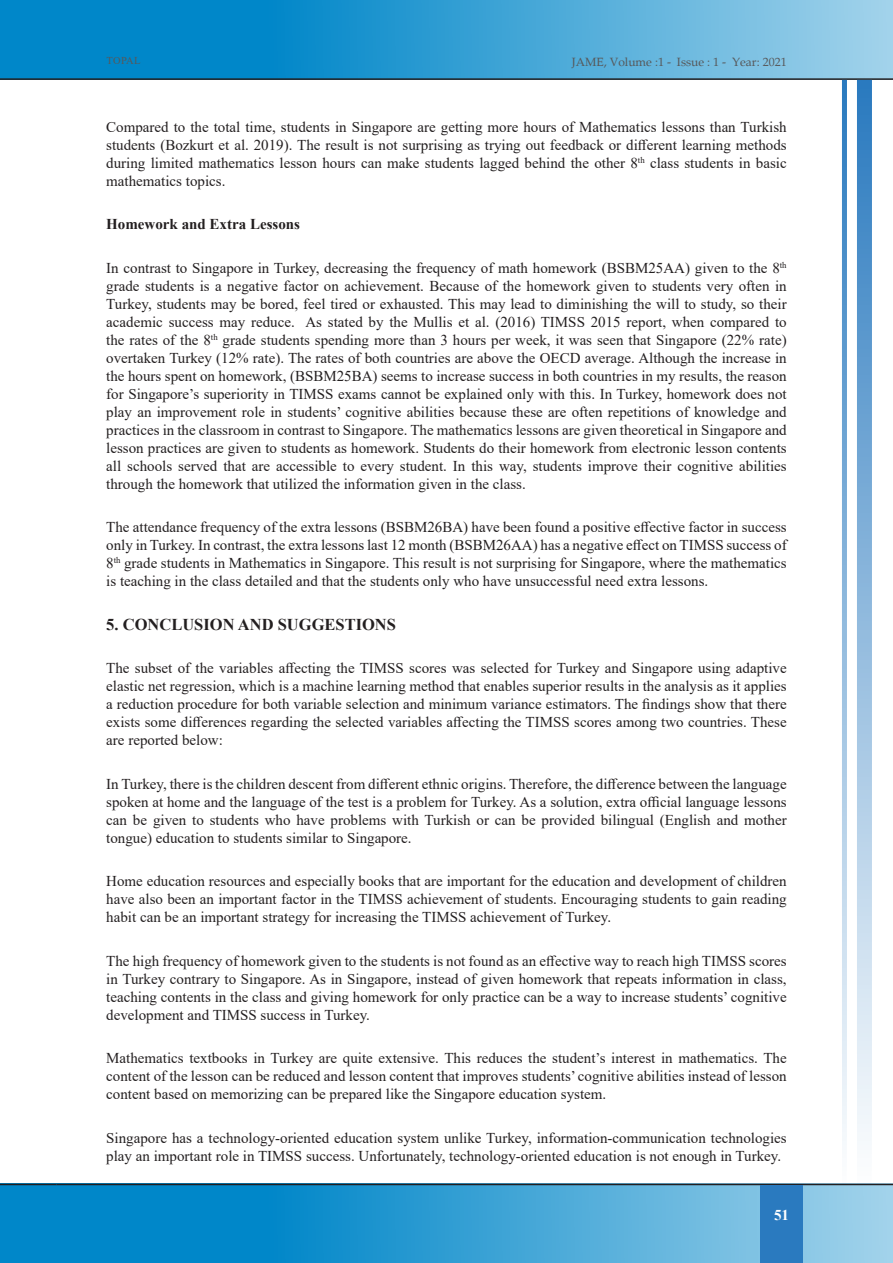
<style>
.page{position:relative;width:893px;height:1263px;background:#fff}
.page>*{position:absolute;margin:0;border:0;box-sizing:border-box;transform-origin:0 0}
.yazı_içi_parağraf{font:700 16.5px "Times New Roman";color:#231f20}
.yazı_içi_parağraf-2{font:15px/18px "Times New Roman";color:#231f20;text-align:justify}
.yazı_içi_parağraf-3{font:700 15px "Times New Roman";color:#231f20}
.t1{font:700 15px "Times New Roman";color:#fff}
.t2{font:12px "Palatino";color:#57585a}
.t3{font:10.5px "Times New Roman";letter-spacing:.025em;color:#57585a}
</style>
<div class="page">
<svg style="left:1px;top:0;width:892px;height:78px;background:#39a1d4"></svg>
<svg style="left:1px;top:1185px;width:892px;height:78px;background:#359fd3"></svg>
<hr style="left:0;top:1184px;width:1px;height:79px;background:#0087c9">
<hr style="left:0;top:0;width:1px;height:79px;background:#0087c9">
<hr style="left:0;top:1184px;width:57px;height:1px;background:#231f20">
<hr style="left:0;top:78px;width:893px;height:2px;background:#231f20">
<hr style="left:57px;top:1184px;width:836px;height:1px;background:#231f20">
<div style="left:760px;top:1185px;width:43px;height:78px;background:#2a7abf"></div>
<svg style="left:857px;top:80px;width:15px;height:1104px;background:#93bbde"></svg>
<svg style="left:842px;top:80px;width:5px;height:1104px;background:#93bbde"></svg>
<p class="t3" style="left:106px;top:53px;width:36px">TOPAL</p>
<p class="t2" style="left:572px;top:55px;width:216px">JAME, Volume :1 - Issue : 1 - Year: 2021</p>
<p class="yazı_içi_parağraf-2" style="left:106px;top:117px;width:682px">Compared to the total time, students in Singapore are getting more hours of Mathematics lessons than Turkish students (Bozkurt et al. 2019). The result is not surprising as trying out feedback or different learning methods during limited mathematics lesson hours can make students lagged behind the other 8<sup>th</sup> class students in basic mathematics topics.</p>
<p class="yazı_içi_parağraf-3" style="left:106px;top:213px;width:195px">Homework and Extra Lessons</p>
<p class="yazı_içi_parağraf-2" style="left:106px;top:258px;width:682px">In contrast to Singapore in Turkey, decreasing the frequency of math homework (BSBM25AA) given to the 8<sup>th </sup>grade students is a negative factor on achievement. Because of the homework given to students very often in Turkey, students may be bored, feel tired or exhausted. This may lead to diminishing the will to study, so their academic success may reduce. As stated by the Mullis et al. (2016) TIMSS 2015 report, when compared to the rates of the 8<sup>th</sup> grade students spending more than 3 hours per week, it was seen that Singapore (22% rate) overtaken Turkey (12% rate). The rates of both countries are above the OECD average. Although the increase in the hours spent on homework, (BSBM25BA) seems to increase success in both countries in my results, the reason for Singapore’s superiority in TIMSS exams cannot be explained only with this. In Turkey, homework does not play an improvement role in students’ cognitive abilities because these are often repetitions of knowledge and practices in the classroom in contrast to Singapore. The mathematics lessons are given theoretical in Singapore and lesson practices are given to students as homework. Students do their homework from electronic lesson contents all schools served that are accessible to every student. In this way, students improve their cognitive abilities through the homework that utilized the information given in the class.</p>
<p class="yazı_içi_parağraf-2" style="left:106px;top:518px;width:682px">The attendance frequency of the extra lessons (BSBM26BA) have been found a positive effective factor in success only in Turkey. In contrast, the extra lessons last 12 month (BSBM26AA) has a negative effect on TIMSS success of 8<sup>th</sup> grade students in Mathematics in Singapore. This result is not surprising for Singapore, where the mathematics is teaching in the class detailed and that the students only who have unsuccessful need extra lessons.</p>
<p class="yazı_içi_parağraf" style="left:106px;top:612px;width:291px">5. CONCLUSION AND SUGGESTIONS</p>
<p class="yazı_içi_parağraf-2" style="left:106px;top:659px;width:682px">The subset of the variables affecting the TIMSS scores was selected for Turkey and Singapore using adaptive elastic net regression, which is a machine learning method that enables superior results in the analysis as it applies a reduction procedure for both variable selection and minimum variance estimators. The findings show that there exists some differences regarding the selected variables affecting the TIMSS scores among two countries. These are reported below:</p>
<p class="yazı_içi_parağraf-2" style="left:106px;top:774px;width:682px">In Turkey, there is the children descent from different ethnic origins. Therefore, the difference between the language spoken at home and the language of the test is a problem for Turkey. As a solution, extra official language lessons can be given to students who have problems with Turkish or can be provided bilingual (English and mother tongue) education to students similar to Singapore.</p>
<p class="yazı_içi_parağraf-2" style="left:106px;top:872px;width:682px">Home education resources and especially books that are important for the education and development of children have also been an important factor in the TIMSS achievement of students. Encouraging students to gain reading habit can be an important strategy for increasing the TIMSS achievement of Turkey.</p>
<p class="yazı_içi_parağraf-2" style="left:106px;top:951px;width:682px">The high frequency of homework given to the students is not found as an effective way to reach high TIMSS scores in Turkey contrary to Singapore. As in Singapore, instead of given homework that repeats information in class, teaching contents in the class and giving homework for only practice can be a way to increase students’ cognitive development and TIMSS success in Turkey.</p>
<p class="yazı_içi_parağraf-2" style="left:106px;top:1049px;width:682px">Mathematics textbooks in Turkey are quite extensive. This reduces the student’s interest in mathematics. The content of the lesson can be reduced and lesson content that improves students’ cognitive abilities instead of lesson content based on memorizing can be prepared like the Singapore education system.</p>
<p class="yazı_içi_parağraf-2" style="left:106px;top:1128px;width:682px">Singapore has a technology-oriented education system unlike Turkey, information-communication technologies play an important role in TIMSS success. Unfortunately, technology-oriented education is not enough in Turkey.</p>
<p class="t1" style="left:774px;top:1204px;width:16px">51</p>
</div>
